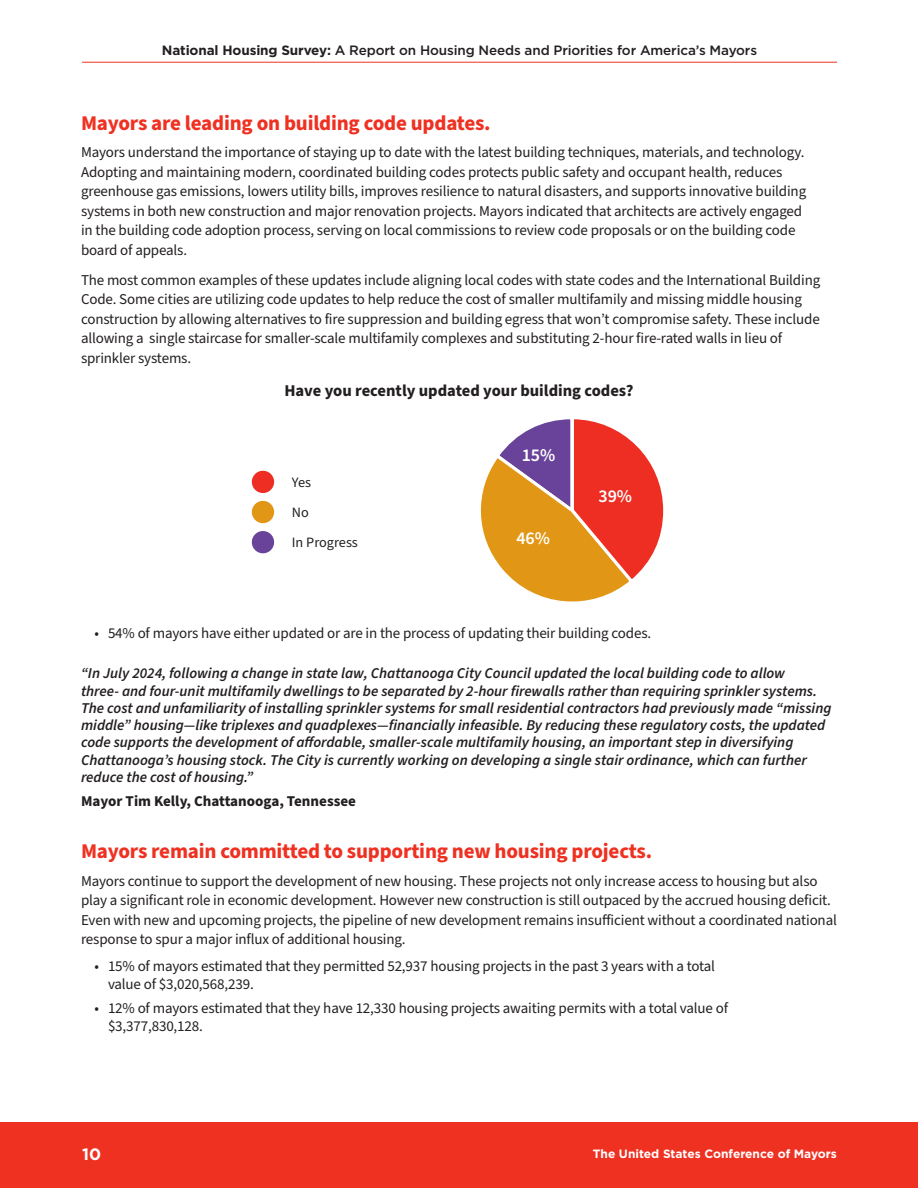
<style>
.page{position:relative;width:918px;height:1188px;background:#fff}
.page>*{position:absolute;margin:0;border:0;box-sizing:border-box;transform-origin:0 0}
._25__Section_Sub_heads{font:700 21px "Source Sans Pro";letter-spacing:-.01em;color:#ef3122}
.t1{font:600 18px "Source Sans Pro";color:#fff}
._25__Chart_Headers{font:700 16.5px "Source Sans Pro";color:#231f20}
.t2{font:700 16.5px "Gotham";color:#fff}
._25__Body{font:15px/19.5px "Source Sans Pro";letter-spacing:-.01em;color:#231f20}
._25_Quotes{font:italic 600 15px/17.2px "Source Sans Pro";color:#231f20}
._25_Quote_Mayor{font:700 15px "Source Sans Pro";color:#231f20}
.Table_-_1st_row{font:14.25px "Source Sans Pro";color:#231f20}
.t3{font:500 13.5px "Gotham";letter-spacing:-.01em;color:#231f20}
.t4{font:700 12px "Gotham";color:#fff}
.s1{font-weight:700}
</style>
<div class="page">
<div style="left:0;top:1122px;width:918px;height:66px;background:#ef3122"></div>
<hr style="left:82px;top:62px;width:755px;height:1px;background:#ef3122">
<div style="left:252px;top:471px;width:22px;height:22px;background:#ee2e22;border-radius:50%"></div>
<div style="left:252px;top:531px;width:22px;height:22px;background:#69439a;border-radius:50%"></div>
<div style="left:252px;top:501px;width:22px;height:22px;background:#e19715;border-radius:50%"></div>
<svg style="left:480px;top:419px;width:184px;height:183px"></svg>
<p class="t3" style="left:162px;top:41px;width:597px"><span class="s1">National Housing Survey:</span> A Report on Housing Needs and Priorities for America’s Mayors</p>
<p class="_25__Section_Sub_heads" style="left:81px;top:108px;width:411px">Mayors are leading on building code updates.</p>
<p class="_25__Body" style="left:81px;top:143px;width:727px">Mayors understand the importance of staying up to date with the latest building techniques, materials, and technology.<br>Adopting and maintaining modern, coordinated building codes protects public safety and occupant health, reduces greenhouse gas emissions, lowers utility bills, improves resilience to natural disasters, and supports innovative building systems in both new construction and major renovation projects. Mayors indicated that architects are actively engaged in the building code adoption process, serving on local commissions to review code proposals or on the building code board of appeals.</p>
<p class="_25__Body" style="left:81px;top:271px;width:741px">The most common examples of these updates include aligning local codes with state codes and the International Building Code. Some cities are utilizing code updates to help reduce the cost of smaller multifamily and missing middle housing construction by allowing alternatives to fire suppression and building egress that won’t compromise safety. These include allowing a single staircase for smaller-scale multifamily complexes and substituting 2-hour fire-rated walls in lieu of sprinkler systems.</p>
<p class="_25__Chart_Headers" style="left:284px;top:380px;width:351px">Have you recently updated your building codes?</p>
<p class="Table_-_1st_row" style="left:292px;top:473px;width:21px">Yes</p>
<p class="Table_-_1st_row" style="left:292px;top:503px;width:18px">No</p>
<p class="Table_-_1st_row" style="left:292px;top:533px;width:68px">In Progress</p>
<p class="t1" style="left:522px;top:443px;width:35px">15%</p>
<p class="t1" style="left:516px;top:526px;width:35px">46%</p>
<p class="t1" style="left:598px;top:484px;width:35px">39%</p>
<p class="_25__Body" style="left:94px;top:623px;width:558px">• 54% of mayors have either updated or are in the process of updating their building codes.</p>
<p class="_25_Quotes" style="left:81px;top:665px;width:752px">“In July 2024, following a change in state law, Chattanooga City Council updated the local building code to allow<br>three- and four-unit multifamily dwellings to be separated by 2-hour firewalls rather than requiring sprinkler systems.<br>The cost and unfamiliarity of installing sprinkler systems for small residential contractors had previously made “missing middle” housing—like triplexes and quadplexes—financially infeasible. By reducing these regulatory costs, the updated code supports the development of affordable, smaller-scale multifamily housing, an important step in diversifying Chattanooga’s housing stock. The City is currently working on developing a single stair ordinance, which can further reduce the cost of housing.”</p>
<p class="_25_Quote_Mayor" style="left:81px;top:791px;width:277px">Mayor Tim Kelly, Chattanooga, Tennessee</p>
<p class="_25__Section_Sub_heads" style="left:81px;top:837px;width:573px">Mayors remain committed to supporting new housing projects.</p>
<p class="_25__Body" style="left:81px;top:871px;width:757px">Mayors continue to support the development of new housing. These projects not only increase access to housing but also play a significant role in economic development. However new construction is still outpaced by the accrued housing deficit.<br>Even with new and upcoming projects, the pipeline of new development remains insufficient without a coordinated national response to spur a major influx of additional housing.</p>
<p class="_25__Body" style="left:108px;top:957px;width:609px;line-height:18px;text-indent:-14px">• 15% of mayors estimated that they permitted 52,937 housing projects in the past 3 years with a total value of $3,020,568,239.</p>
<p class="_25__Body" style="left:108px;top:1000px;width:622px;line-height:18px;text-indent:-14px">• 12% of mayors estimated that they have 12,330 housing projects awaiting permits with a total value of $3,377,830,128.</p>
<p class="t2" style="left:82px;top:1143px;width:21px">10</p>
<p class="t4" style="left:593px;top:1145px;width:246px">The United States Conference of Mayors</p>
</div>
